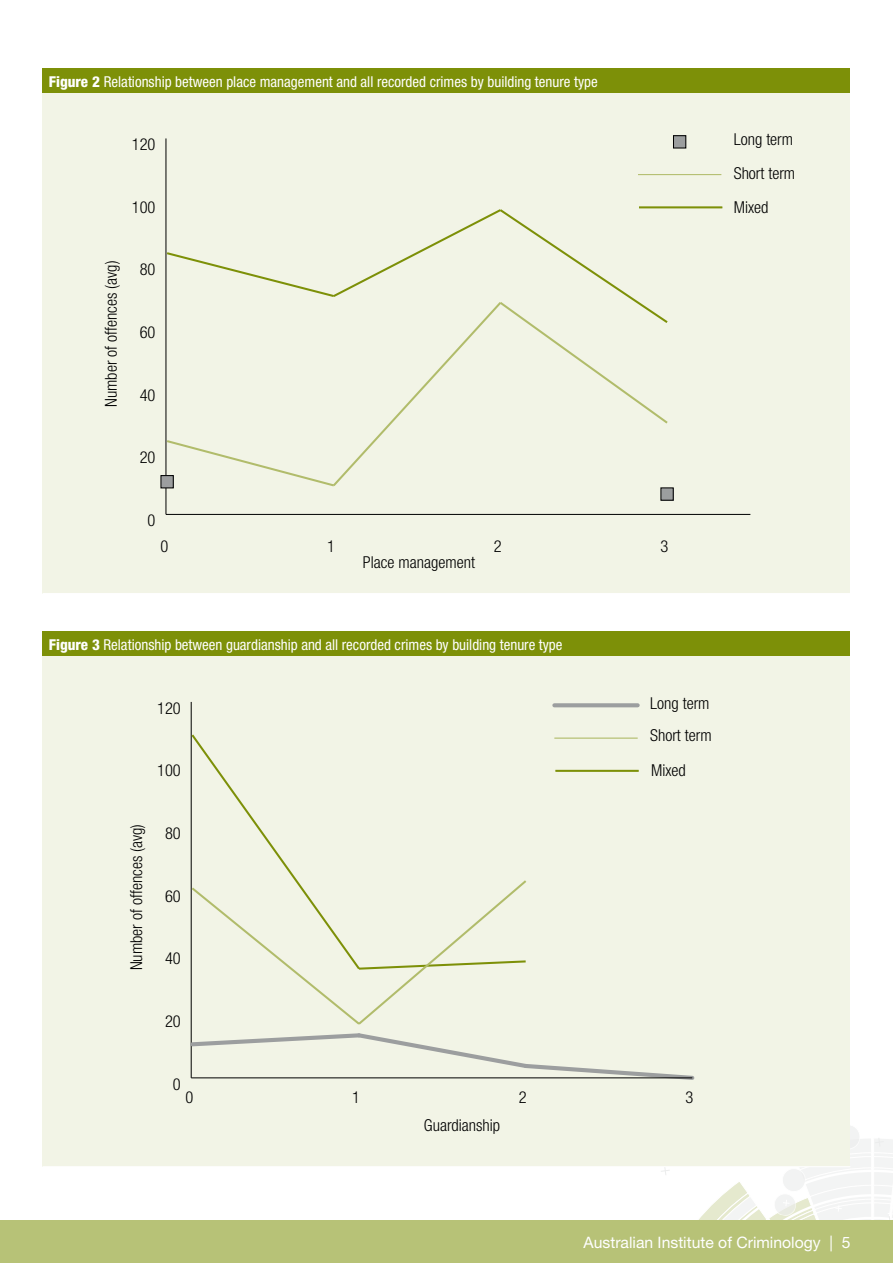
<style>
.page{position:relative;width:893px;height:1263px;background:#fff}
.page>*{position:absolute;margin:0;border:0;box-sizing:border-box;transform-origin:0 0}
.t1{font:300 condensed 16.5px/33.8px "Helvetica Neue LT";color:#000}
.t2{font:15.75px "Helvetica Neue LT";color:#fff}
.Table_H1{font:condensed 15px "Helvetica Neue LT";color:#fff}
.s1{font-weight:800}
</style>
<div class="page">
<svg style="left:661px;top:1126px;width:232px;height:94px"></svg>
<div style="left:0;top:1220px;width:893px;height:43px;background:#b7c277"></div>
<div style="left:43px;top:68px;width:807px;height:25px;background:#7d9008"></div>
<div style="left:43px;top:93px;width:807px;height:500px;background:#f2f4e6"></div>
<hr style="left:166px;top:138px;width:1px;height:376px;background:#000">
<hr style="left:639px;top:206px;width:83px;height:2px;background:#7d9008">
<hr style="left:638px;top:174px;width:83px;height:1px;background:#b1bc6b">
<svg style="left:165px;top:207px;width:505px;height:280px"></svg>
<div style="left:673px;top:136px;width:13px;height:12px;background:#9c9e9f"></div>
<div style="left:673px;top:135px;width:13px;height:14px;border:1px solid #000"></div>
<div style="left:161px;top:476px;width:12px;height:12px;background:#9c9e9f"></div>
<div style="left:160px;top:475px;width:14px;height:13px;border:1px solid #000"></div>
<div style="left:661px;top:488px;width:12px;height:12px;background:#9c9e9f"></div>
<div style="left:660px;top:487px;width:14px;height:14px;border:1px solid #000"></div>
<hr style="left:166px;top:514px;width:584px;height:1px;background:#000">
<div style="left:43px;top:631px;width:807px;height:25px;background:#7d9008"></div>
<div style="left:43px;top:656px;width:807px;height:511px;background:#f2f4e6"></div>
<hr style="left:43px;top:1166px;width:807px;height:1px;background:#fff">
<hr style="left:191px;top:702px;width:1px;height:376px;background:#000">
<svg style="left:554px;top:703px;width:84px;height:4px"></svg>
<svg style="left:190px;top:732px;width:505px;height:348px"></svg>
<hr style="left:191px;top:1077px;width:501px;height:1px;background:#000">
<p class="Table_H1" style="left:49px;top:73px;width:550px"><span class="s1">Figure 2</span> Relationship between place management and all recorded crimes by building tenure type</p>
<p class="t1" style="left:132px;top:127px;width:25px">120</p>
<p class="t1" style="left:734px;top:122px;width:63px">Long term<br>Short term<br>Mixed</p>
<p class="t1" style="left:132px;top:190px;width:25px">100</p>
<p class="t1" style="left:94px;top:407px;width:148px;rotate:-90deg">Number of offences (avg)</p>
<p class="t1" style="left:140px;top:253px;width:17px">80</p>
<p class="t1" style="left:140px;top:315px;width:17px">60</p>
<p class="t1" style="left:140px;top:378px;width:17px">40</p>
<p class="t1" style="left:140px;top:441px;width:17px">20</p>
<p class="t1" style="left:148px;top:503px;width:9px">0</p>
<p class="t1" style="left:160px;top:529px;width:9px">0</p>
<p class="t1" style="left:327px;top:529px;width:9px">1</p>
<p class="t1" style="left:494px;top:529px;width:9px">2</p>
<p class="t1" style="left:660px;top:529px;width:9px">3</p>
<p class="t1" style="left:363px;top:545px;width:114px">Place management</p>
<p class="Table_H1" style="left:49px;top:636px;width:515px"><span class="s1">Figure 3</span> Relationship between guardianship and all recorded crimes by building tenure type</p>
<p class="t1" style="left:157px;top:691px;width:25px">120</p>
<p class="t1" style="left:650px;top:687px;width:63px;line-height:31.8px">Long term<br>Short term</p>
<p class="t1" style="left:651px;top:753px;width:36px">Mixed</p>
<p class="t1" style="left:157px;top:753px;width:25px">100</p>
<p class="t1" style="left:119px;top:970px;width:148px;rotate:-90deg">Number of offences (avg)</p>
<p class="t1" style="left:165px;top:816px;width:17px">80</p>
<p class="t1" style="left:165px;top:879px;width:17px">60</p>
<p class="t1" style="left:165px;top:941px;width:17px">40</p>
<p class="t1" style="left:165px;top:1004px;width:17px">20</p>
<p class="t1" style="left:173px;top:1067px;width:9px">0</p>
<p class="t1" style="left:186px;top:1080px;width:9px">0</p>
<p class="t1" style="left:352px;top:1080px;width:9px">1</p>
<p class="t1" style="left:519px;top:1080px;width:9px">2</p>
<p class="t1" style="left:686px;top:1080px;width:9px">3</p>
<p class="t1" style="left:424px;top:1108px;width:78px">Guardianship</p>
<p class="t2" style="left:583px;top:1233px;width:268px">Australian Institute of Criminology | 5</p>
</div>
